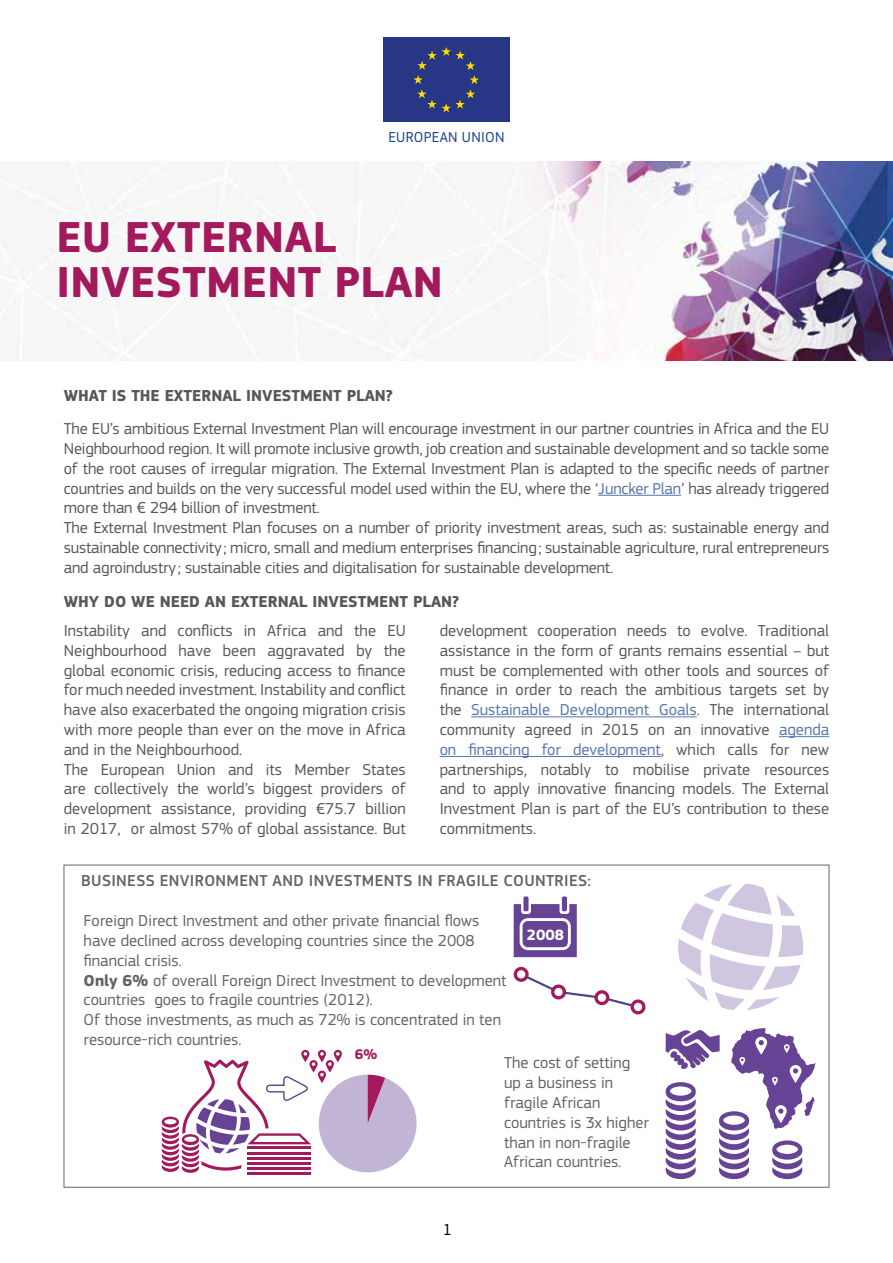
<style>
.page{position:relative;width:893px;height:1263px;background:#fff}
.page>*{position:absolute;margin:0;border:0;box-sizing:border-box;transform-origin:0 0}
.t1{font:700 45px/45px "EC Square Sans Pro";letter-spacing:.01em;color:#a21a5b}
.t2{font:16.5px/19.8px "EC Square Sans Pro";letter-spacing:-.01em;color:#575756}
.t3{font:16.5px/19.8px "EC Square Sans Pro";color:#646363}
.t4{font:700 16.5px "EC Square Sans Pro";color:#575756}
.t5{font:500 16.5px "EC Square Sans Pro";letter-spacing:.02em;color:#646363}
.t6{font:16.5px "EC Square Sans Pro";color:#000}
.t7{font:700 15.6px "EC Square Sans Pro";color:#fff}
.t8{font:15px "EC Square Sans Pro";letter-spacing:.02em;color:#164194}
.t9{font:700 14.4px "EC Square Sans Pro";color:#a21a5b}
.s1{color:#5576af}
.s2{font-weight:700}
</style>
<div class="page">
<img style="left:0;top:161px;width:893px;height:200px">
<hr style="left:598px;top:495px;width:83px;height:1px;background:#5576af">
<hr style="left:471px;top:716px;width:226px;height:1px;background:#5576af">
<hr style="left:779px;top:736px;width:50px;height:1px;background:#5576af">
<hr style="left:440px;top:756px;width:221px;height:1px;background:#5576af">
<svg style="left:666px;top:1028px;width:150px;height:151px"></svg>
<svg style="left:518px;top:971px;width:123px;height:35px"></svg>
<svg style="left:515px;top:968px;width:12px;height:12px"></svg>
<div style="left:514px;top:967px;width:15px;height:15px;border:3px solid #a21a5b;border-radius:50%"></div>
<svg style="left:553px;top:986px;width:11px;height:12px"></svg>
<div style="left:551px;top:984px;width:15px;height:15px;border:3px solid #a21a5b;border-radius:50%"></div>
<svg style="left:596px;top:992px;width:12px;height:11px"></svg>
<div style="left:594px;top:990px;width:15px;height:15px;border:3px solid #a21a5b;border-radius:50%"></div>
<svg style="left:632px;top:1001px;width:12px;height:12px"></svg>
<div style="left:630px;top:999px;width:15px;height:15px;border:3px solid #a21a5b;border-radius:50%"></div>
<div style="left:523px;top:896px;width:6px;height:15px;background:#664394;border-radius:2px"></div>
<svg style="left:514px;top:904px;width:63px;height:53px"></svg>
<div style="left:562px;top:896px;width:5px;height:15px;background:#664394;border-radius:2px"></div>
<div style="left:527px;top:928px;width:40px;height:18px;background:#664394"></div>
<svg style="left:678px;top:884px;width:125px;height:126px"></svg>
<hr style="left:248px;top:1172px;width:63px;height:3px;background:#a21a5b">
<svg style="left:162px;top:1050px;width:255px;height:124px"></svg>
<div style="left:383px;top:37px;width:127px;height:85px;background:#273685"></div>
<svg style="left:413px;top:47px;width:66px;height:65px"></svg>
<p class="t8" style="left:388px;top:128px;width:118px">EUROPEAN UNION</p>
<h1 class="t1" style="left:56px;top:216px;width:388px">EU EXTERNAL<br>INVESTMENT PLAN</h1>
<p class="t4" style="left:64px;top:386px;width:331px">WHAT IS THE EXTERNAL INVESTMENT PLAN?</p>
<p class="t2" style="left:64px;top:419px;width:767px">The EU’s ambitious External Investment Plan will encourage investment in our partner countries in Africa and the EU Neighbourhood region. It will promote inclusive growth, job creation and sustainable development and so tackle some of the root causes of irregular migration. The External Investment Plan is adapted to the specific needs of partner countries and builds on the very successful model used within the EU, where the ‘<span class="s1">Juncker Plan</span>’ has already triggered more than € 294 billion of investment.<br>The External Investment Plan focuses on a number of priority investment areas, such as: sustainable energy and sustainable connectivity; micro, small and medium enterprises financing; sustainable agriculture, rural entrepreneurs and agroindustry; sustainable cities and digitalisation for sustainable development.</p>
<p class="t4" style="left:64px;top:592px;width:397px">WHY DO WE NEED AN EXTERNAL INVESTMENT PLAN?</p>
<p class="t2" style="left:64px;top:621px;width:343px">Instability and conflicts in Africa and the EU Neighbourhood have been aggravated by the global economic crisis, reducing access to finance for much needed investment. Instability and conflict have also exacerbated the ongoing migration crisis with more people than ever on the move in Africa and in the Neighbourhood.<br>The European Union and its Member States are collectively the world’s biggest providers of development assistance, providing €75.7 billion in 2017, or almost 57% of global assistance. But</p>
<p class="t2" style="left:440px;top:621px;width:391px;text-align:justify">development cooperation needs to evolve. Traditional assistance in the form of grants remains essential – but must be complemented with other tools and sources of finance in order to reach the ambitious targets set by the <span class="s1">Sustainable Development Goals</span>. The international community agreed in 2015 on an innovative <span class="s1">agenda on financing for development</span>, which calls for new partnerships, notably to mobilise private resources and to apply innovative financing models. The External Investment Plan is part of the EU’s contribution to these commitments.</p>
<p class="t5" style="left:81px;top:871px;width:511px">BUSINESS ENVIRONMENT AND INVESTMENTS IN FRAGILE COUNTRIES:</p>
<p class="t3" style="left:84px;top:911px;width:424px">Foreign Direct Investment and other private financial flows have declined across developing countries since the 2008 financial crisis.<br><span class="s2">Only 6%</span> of overall Foreign Direct Investment to development countries goes to fragile countries (2012).<br>Of those investments, as much as 72% is concentrated in ten resource-rich countries.</p>
<p class="t7" style="left:527px;top:925px;width:39px">2008</p>
<p class="t9" style="left:355px;top:1046px;width:24px">6%</p>
<p class="t6" style="left:443px;top:1219px;width:11px">1</p>
<p class="t3" style="left:504px;top:1053px;width:146px">The cost of setting up a business in fragile African countries is 3x higher than in non-fragile<br>African countries.</p>
</div>
